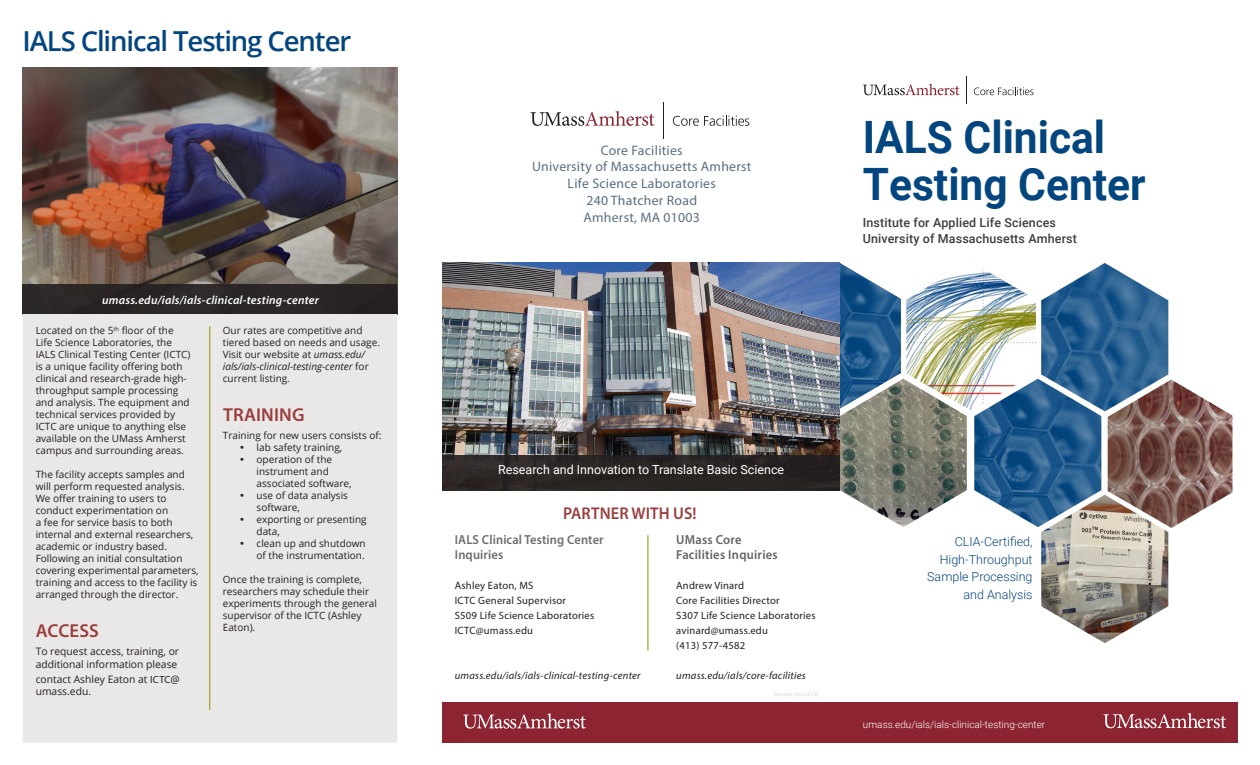
<style>
.page{position:relative;width:1260px;height:765px;background:#fff}
.page>*{position:absolute;margin:0;border:0;box-sizing:border-box;transform-origin:0 0}
.t1{font:700 44.62px/46.2px "Roboto";color:#03457e;scale:.95 1}
.t2{font:600 27.5px "Open Sans";letter-spacing:-.04em;color:#03457e}
.Main_Text_Headings{font:600 18.75px "Myriad Pro";letter-spacing:.01em;color:#9a3e3e}
.Body_text{font:600 17px "Myriad Pro";letter-spacing:.01em;color:#9a3e3e;scale:.95 1}
.t3{font:13.75px "Myriad Pro";letter-spacing:.02em;color:#596e83}
.t4{font:600 13.12px/15px "Myriad Pro";letter-spacing:.01em;color:#6c6d70;scale:.95 1}
.Body_text-2{font:600 13.12px "Myriad Pro";letter-spacing:.02em;color:#636366;scale:.95 1}
.t5{font:500 12.5px "Roboto";letter-spacing:.01em;color:#3e3e3f}
.Descriptions{font:300 12.5px/17.5px "Roboto";color:#03457e;text-align:right}
.t6{font:12.5px "Roboto";color:#fff}
.Body_text-3{font:italic 600 11.88px "Myriad Pro";letter-spacing:.02em;color:#fff}
.t7{font:10.62px "Myriad Pro";letter-spacing:.02em;color:#231f20}
.Body_text-4{font:italic 10.62px "Myriad Pro";letter-spacing:.02em;color:#231f20}
.Body_text-5{font:10.25px/12.4px "Open Sans";color:#231f20}
.Body_text-6{font:10px/12px "Open Sans";color:#231f20}
.Body_text-7{font:300 10px "Roboto";color:#fff}
.t8{font:5px "Roboto";color:#d2d5d4}
.s1{font-family:"Myriad Pro"}
.s2{font-style:italic}
</style>
<div class="page">
<img style="left:22px;top:68px;width:375px;height:247px">
<img style="left:906px;top:269px;width:130px;height:141px">
<img style="left:1041px;top:263px;width:127px;height:148px">
<svg style="left:673px;top:115px;width:76px;height:11px"></svg>
<svg style="left:531px;top:111px;width:124px;height:15px"></svg>
<hr style="left:663px;top:102px;width:1px;height:36px;background:#231f20">
<div style="left:23px;top:314px;width:374px;height:429px;background:#eae8e6"></div>
<div style="left:442px;top:703px;width:796px;height:40px;background:#8d2431"></div>
<svg style="left:1103px;top:713px;width:123px;height:15px"></svg>
<img style="left:1041px;top:495px;width:127px;height:148px">
<img style="left:1108px;top:380px;width:124px;height:148px">
<img style="left:840px;top:379px;width:127px;height:148px">
<img style="left:974px;top:379px;width:127px;height:148px">
<img style="left:840px;top:263px;width:61px;height:147px">
<img style="left:442px;top:263px;width:398px;height:192px">
<svg style="left:463px;top:713px;width:123px;height:16px"></svg>
<hr style="left:210px;top:326px;width:1px;height:384px;background:#908f00">
<div style="left:22px;top:284px;width:375px;height:30px;background:#2b2726"></div>
<hr style="left:648px;top:535px;width:1px;height:116px;background:#908f00">
<svg style="left:974px;top:87px;width:59px;height:8px"></svg>
<svg style="left:863px;top:84px;width:97px;height:11px"></svg>
<svg style="left:966px;top:76px;width:1px;height:28px"></svg>
<div style="left:442px;top:455px;width:398px;height:35px;background:#2a2522"></div>
<p class="t2" style="left:22px;top:23px;width:330px">IALS Clinical Testing Center</p>
<p class="Body_text-3" style="left:102px;top:292px;width:218px">umass.edu/ials/ials-clinical-testing-center</p>
<p class="Body_text-6" style="left:36px;top:324px;width:156px">Located on the 5<sup>th</sup> floor of the<br>Life Science Laboratories, the<br>IALS Clinical Testing Center (ICTC) is a unique facility offering both clinical and research-grade high&shy;throughput sample processing and analysis. The equipment and technical services provided by<br>ICTC are unique to anything else available on the UMass Amherst campus and surrounding areas.</p>
<p class="Body_text-6" style="left:36px;top:468px;width:164px">The facility accepts samples and will perform requested analysis.<br>We offer training to users to conduct experimentation on<br>a fee for service basis to both internal and external researchers, academic or industry based.<br>Following an initial consultation covering experimental parameters, training and access to the facility is arranged through the director.</p>
<p class="Main_Text_Headings" style="left:36px;top:619px;width:65px">ACCESS</p>
<p class="Body_text-5" style="left:36px;top:645px;width:145px">To request access, training, or additional information please</p>
<p class="Body_text-5" style="left:36px;top:673px;width:146px">contact Ashley Eaton at <span class="s1">ICTC</span>@ umass.edu.</p>
<p class="Body_text-6" style="left:223px;top:324px;width:159px">Our rates are competitive and tiered based on needs and usage.<br>Visit our website at <span class="s2">umass.edu/ ials/ials-clinical-testing-center</span> for current listing.</p>
<p class="Main_Text_Headings" style="left:223px;top:403px;width:83px">TRAINING</p>
<p class="Body_text-6" style="left:223px;top:429px;width:160px">Training for new users consists of:</p>
<p class="Body_text-6" style="left:257px;top:441px;width:87px">lab safety training,</p>
<p class="Body_text-6" style="left:257px;top:453px;width:97px">operation of the instrument and associated software,</p>
<p class="Body_text-6" style="left:257px;top:489px;width:93px">use of data analysis software,</p>
<p class="Body_text-6" style="left:257px;top:513px;width:112px">exporting or presenting data,</p>
<p class="Body_text-6" style="left:257px;top:537px;width:111px">clean up and shutdown of the instrumentation.</p>
<p class="Body_text-6" style="left:223px;top:573px;width:156px">Once the training is complete, researchers may schedule their experiments through the general supervisor of the ICTC (Ashley<br>Eaton).</p>
<p class="t3" style="left:601px;top:141px;width:84px">Core Facilities</p>
<p class="t3" style="left:532px;top:158px;width:221px">University of Massachusetts Amherst</p>
<p class="t3" style="left:568px;top:175px;width:150px">Life Science Laboratories</p>
<p class="t3" style="left:586px;top:192px;width:112px">240 Thatcher Road</p>
<p class="t3" style="left:584px;top:209px;width:118px">Amherst, MA 01003</p>
<p class="t1" style="left:863px;top:113px;width:299px">IALS Clinical<br>Testing Center</p>
<p class="t5" style="left:863px;top:214px;width:195px">Institute for Applied Life Sciences</p>
<p class="t5" style="left:863px;top:230px;width:216px">University of Massachusetts Amherst</p>
<p class="t6" style="left:498px;top:461px;width:288px">Research and Innovation to Translate Basic Science</p>
<p class="Body_text" style="left:563px;top:503px;width:142px">PARTNER WITH US!</p>
<p class="t4" style="left:455px;top:532px;width:158px">IALS Clinical Testing Center<br>Inquiries</p>
<p class="t7" style="left:455px;top:579px;width:80px">Ashley Eaton, MS</p>
<p class="t7" style="left:455px;top:594px;width:113px">ICTC General Supervisor</p>
<p class="t7" style="left:455px;top:609px;width:141px">S509 Life Science Laboratories</p>
<p class="t7" style="left:455px;top:624px;width:80px">ICTC@umass.edu</p>
<p class="Body_text-4" style="left:455px;top:669px;width:187px">umass.edu/ials/ials-clinical-testing-center</p>
<p class="Body_text-2" style="left:676px;top:532px;width:70px">UMass Core</p>
<p class="Body_text-2" style="left:676px;top:547px;width:108px">Facilities Inquiries</p>
<p class="t7" style="left:676px;top:579px;width:69px">Andrew Vinard</p>
<p class="t7" style="left:676px;top:594px;width:105px">Core Facilities Director</p>
<p class="t7" style="left:676px;top:609px;width:141px">S307 Life Science Laboratories</p>
<p class="t7" style="left:676px;top:624px;width:93px">avinard@umass.edu</p>
<p class="t7" style="left:676px;top:639px;width:70px">(413) 577-4582</p>
<p class="Body_text-4" style="left:676px;top:669px;width:131px">umass.edu/ials/core-facilities</p>
<p class="t8" style="left:774px;top:690px;width:46px">Revision (05/24/23)</p>
<p class="Descriptions" style="left:927px;top:533px;width:107px">CLIA-Certified,<br>High-Throughput<br>Sample Processing and Analysis</p>
<p class="Body_text-7" style="left:863px;top:717px;width:184px">umass.edu/ials/ials-clinical-testing-center</p>
</div>
